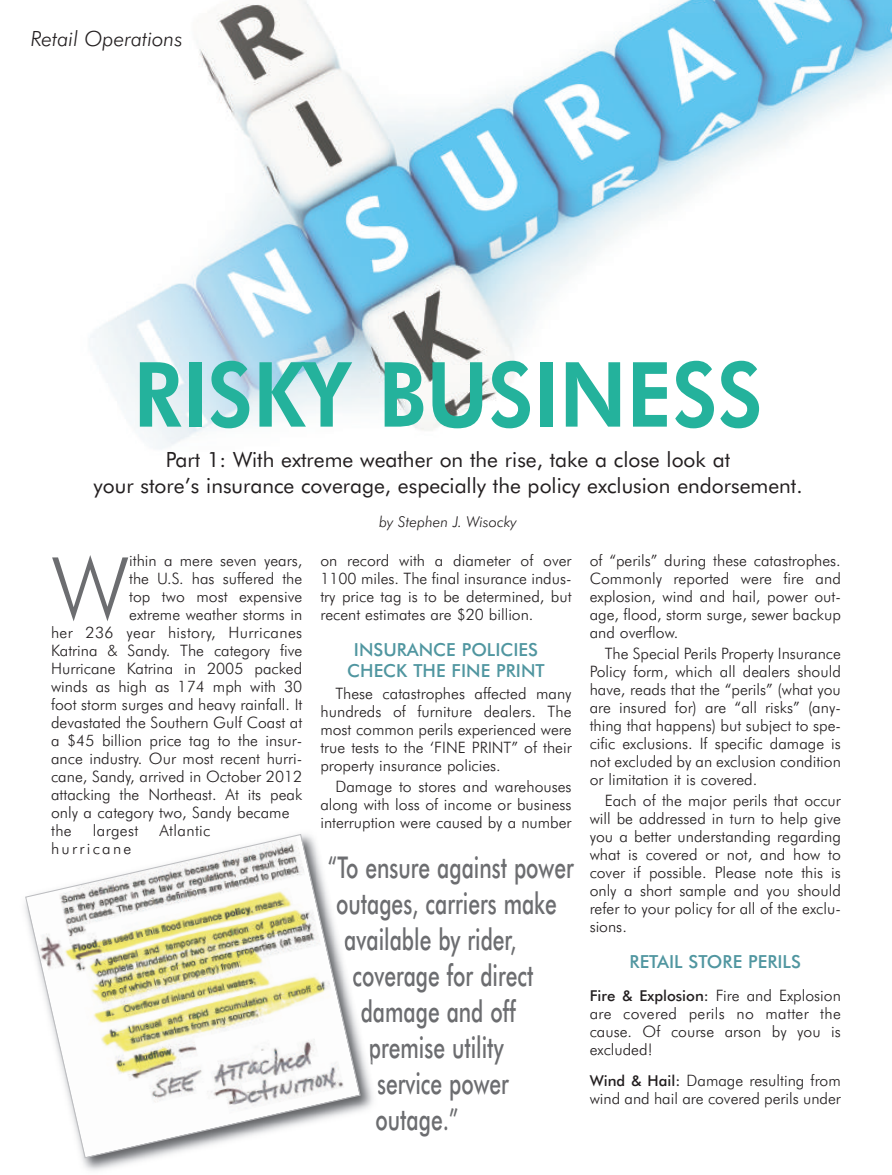
<style>
.page{position:relative;width:892px;height:1175px;background:#fff}
.page>*{position:absolute;margin:0;border:0;box-sizing:border-box;transform-origin:0 0}
.t1{font:800 90px "Futura BT";color:#24b29c;scale:.89 1}
.t2{font:300 87px "Futura BT";color:#6c6d70}
.t3{font:500 30px "Futura BT";color:#6c6d70;scale:.7 1}
.t4{font:21px/25.5px "Futura BT";color:#231f20;text-align:center}
.t5{font:italic 300 21px "Futura BT";color:#231f20}
.t6{font:500 18px/21px "Futura BT";color:#5096a0;text-align:center}
.t7{font:300 15.75px/18px "Futura BT";color:#231f20;text-align:justify}
.t8{font:300 15.75px "Futura BT";letter-spacing:.025em;color:#231f20}
.t9{font:300 15.75px "Futura BT";letter-spacing:.145em;color:#231f20}
.t10{font:italic 300 15px "Futura BT";color:#231f20}
.s1{font-weight:500;font-size:15px}
</style>
<div class="page">
<img style="left:90px;top:0;width:801px;height:449px">
<img style="left:82px;top:1044px;width:291px;height:127px">
<svg style="left:370px;top:1057px;width:2px;height:7px"></svg>
<svg style="left:25px;top:834px;width:336px;height:324px"></svg>
<h3 class="t5" style="left:31px;top:30px;width:153px">Retail Operations</h3>
<h1 class="t1" style="left:133px;top:356px;width:708px">RISKY BUSINESS</h1>
<h3 class="t4" style="left:94px;top:448px;width:710px">Part 1: With extreme weather on the rise, take a close look at<br>your store’s insurance coverage, especially the policy exclusion endorsement.</h3>
<p class="t10" style="left:379px;top:515px;width:139px">by Stephen J. Wisocky</p>
<h2 class="t2" style="left:51px;top:554px;width:80px">W</h2>
<p class="t7" style="left:129px;top:552px;width:174px">ithin a mere seven years,</p>
<p class="t7" style="left:589px;top:552px;width:252px">of “perils” during these catastrophes.<br>Commonly reported were fire and explosion, wind and hail, power out&shy;age, flood, storm surge, sewer backup and overflow.</p>
<p class="t7" style="left:589px;top:645px;width:253px;text-indent:15px">The Special Perils Property Insurance Policy form, which all dealers should have, reads that the “perils” (what you are insured for) are “all risks” (any&shy;thing that happens) but subject to spe&shy;cific exclusions. If specific damage is not excluded by an exclusion condition or limitation it is covered.</p>
<p class="t7" style="left:589px;top:792px;width:253px;text-indent:15px">Each of the major perils that occur will be addressed in turn to help give you a better understanding regarding what is covered or not, and how to cover if possible. Please note this is only a short sample and you should refer to your policy for all of the exclu&shy;sions.</p>
<p class="t6" style="left:629px;top:952px;width:173px">RETAIL STORE PERILS</p>
<p class="t7" style="left:589px;top:987px;width:252px"><span class="s1">Fire &amp; Explosion:</span> Fire and Explosion are covered perils no matter the cause. Of course arson by you is excluded!</p>
<p class="t7" style="left:589px;top:1073px;width:252px"><span class="s1">Wind &amp; Hail:</span> Damage resulting from wind and hail are covered perils under</p>
<p class="t7" style="left:320px;top:552px;width:252px">on record with a diameter of over 1100 miles. The final insurance indus&shy;try price tag is to be determined, but recent estimates are $20 billion.</p>
<p class="t6" style="left:347px;top:640px;width:199px">INSURANCE POLICIES<br>CHECK THE FINE PRINT</p>
<p class="t7" style="left:320px;top:686px;width:253px;text-indent:15px">These catastrophes affected many hundreds of furniture dealers. The most common perils experienced were true tests to the ‘FINE PRINT” of their property insurance policies.</p>
<p class="t7" style="left:320px;top:779px;width:253px;text-indent:15px">Damage to stores and warehouses along with loss of income or business interruption were caused by a number</p>
<p class="t7" style="left:129px;top:570px;width:175px">the U.S. has suffered the</p>
<p class="t7" style="left:129px;top:588px;width:174px">top two most expensive</p>
<p class="t7" style="left:129px;top:606px;width:174px">extreme weather storms in</p>
<p class="t8" style="left:51px;top:626px;width:252px">her 236 year history, Hurricanes</p>
<p class="t7" style="left:51px;top:642px;width:253px">Katrina &amp; Sandy. The category five</p>
<p class="t7" style="left:51px;top:660px;width:252px">Hurricane Katrina in 2005 packed</p>
<p class="t7" style="left:51px;top:678px;width:252px">winds as high as 174 mph with 30</p>
<p class="t7" style="left:51px;top:696px;width:253px">foot storm surges and heavy rainfall. It</p>
<p class="t7" style="left:51px;top:714px;width:252px">devastated the Southern Gulf Coast at</p>
<p class="t7" style="left:51px;top:732px;width:252px">a $45 billion price tag to the insur-</p>
<p class="t7" style="left:51px;top:750px;width:252px">ance industry. Our most recent hurri-</p>
<p class="t7" style="left:51px;top:768px;width:252px">cane, Sandy, arrived in October 2012</p>
<p class="t7" style="left:51px;top:786px;width:252px">attacking the Northeast. At its peak</p>
<p class="t7" style="left:51px;top:804px;width:240px">only a category two, Sandy became</p>
<p class="t7" style="left:51px;top:822px;width:22px">the</p>
<p class="t8" style="left:93px;top:824px;width:47px">largest</p>
<p class="t8" style="left:159px;top:824px;width:52px">Atlantic</p>
<p class="t9" style="left:51px;top:842px;width:82px">hurricane</p>
<h3 class="t3" style="left:328px;top:854px;width:352px">“To ensure against power</h3>
<h3 class="t3" style="left:336px;top:890px;width:317px">outages, carriers make</h3>
<h3 class="t3" style="left:344px;top:926px;width:247px">available by rider,</h3>
<h3 class="t3" style="left:352px;top:962px;width:260px">coverage for direct</h3>
<h3 class="t3" style="left:360px;top:998px;width:223px">damage and off</h3>
<h3 class="t3" style="left:369px;top:1034px;width:194px">premise utility</h3>
<h3 class="t3" style="left:377px;top:1070px;width:190px">service power</h3>
<h3 class="t3" style="left:375px;top:1106px;width:120px">outage.”</h3>
</div>
